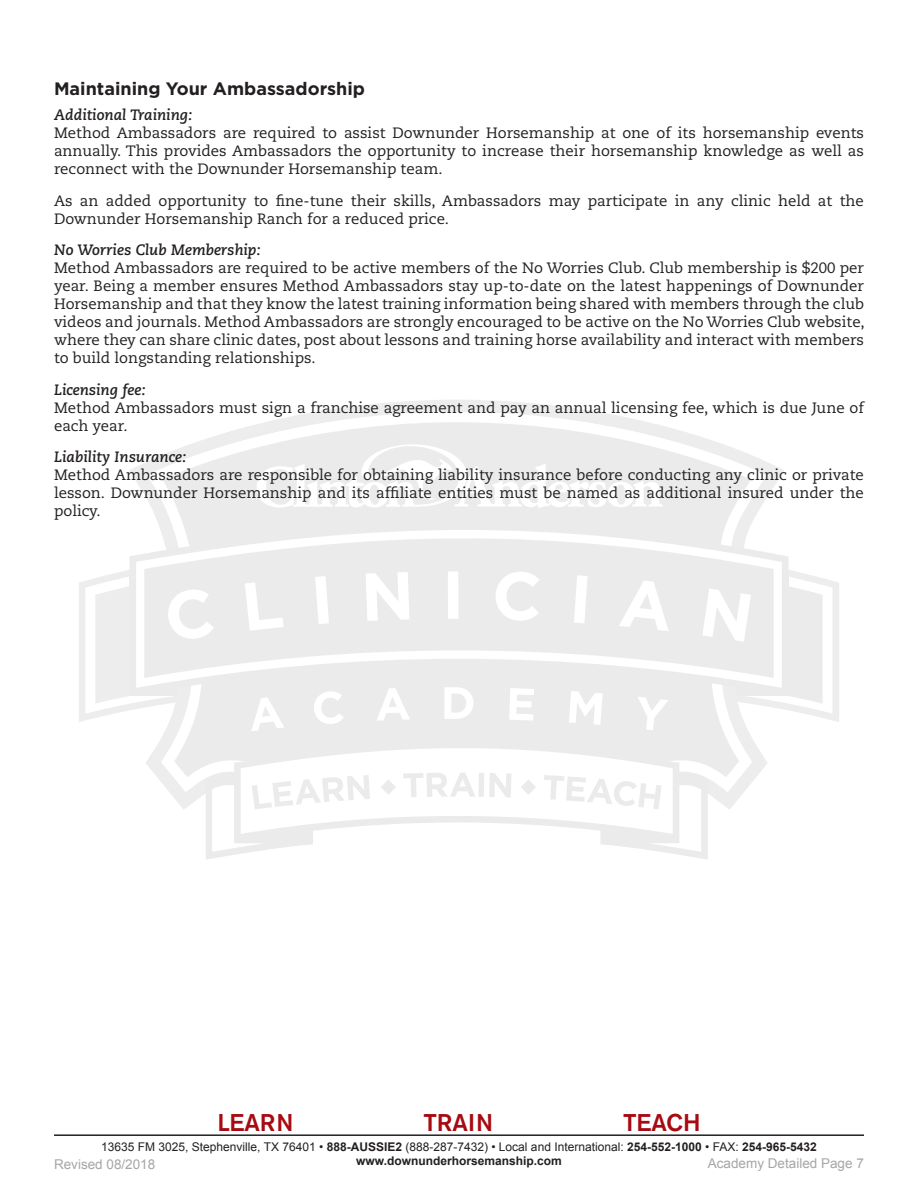
<style>
.page{position:relative;width:918px;height:1188px;background:#fff}
.page>*{position:absolute;margin:0;border:0;box-sizing:border-box;transform-origin:0 0}
.t1{font:500 24px "Akzidenz Grotesk BE";color:#a70a12}
.Subhead{font:700 18px "Gotham";color:#231f20}
.Body_-_no_indent{font:15px/18px "Caecilia LT Std";color:#231f20;text-align:justify}
.Body_-_no_indent-2{font:italic 700 15px "Caecilia LT Std";color:#231f20}
.t2{font:13.5px "Arial";color:#a6a6a6}
.t3{font:12px "Arial";color:#231f20}
.t4{font:700 12px "Arial";color:#231f20}
.s1{font-weight:700}
</style>
<div class="page">
<svg style="left:129px;top:400px;width:655px;height:98px"></svg>
<svg style="left:147px;top:412px;width:619px;height:111px"></svg>
<svg style="left:162px;top:422px;width:589px;height:101px;fill:#ebebeb"></svg>
<svg style="left:146px;top:739px;width:621px;height:71px"></svg>
<svg style="left:161px;top:731px;width:591px;height:61px;fill:#ededed"></svg>
<svg style="left:174px;top:731px;width:565px;height:46px;background:#ededed"></svg>
<svg style="left:257px;top:444px;width:406px;height:64px"></svg>
<svg style="left:206px;top:742px;width:502px;height:118px"></svg>
<svg style="left:212px;top:741px;width:489px;height:113px"></svg>
<svg style="left:134px;top:523px;width:650px;height:33px;fill:#ebebeb"></svg>
<svg style="left:144px;top:527px;width:630px;height:29px;fill:#ebebeb"></svg>
<svg style="left:79px;top:556px;width:760px;height:175px"></svg>
<hr style="left:54px;top:1134px;width:810px;height:2px;background:#231f20">
<p class="Subhead" style="left:54px;top:77px;width:313px">Maintaining Your Ambassadorship</p>
<p class="Body_-_no_indent-2" style="left:54px;top:106px;width:140px">Additional Training:</p>
<p class="Body_-_no_indent" style="left:54px;top:124px;width:812px">Method Ambassadors are required to assist Downunder Horsemanship at one of its horsemanship events annually. This provides Ambassadors the opportunity to increase their horsemanship knowledge as well as reconnect with the Downunder Horsemanship team.</p>
<p class="Body_-_no_indent" style="left:54px;top:192px;width:811px">As an added opportunity to fine-tune their skills, Ambassadors may participate in any clinic held at the<br>Downunder Horsemanship Ranch for a reduced price.</p>
<p class="Body_-_no_indent-2" style="left:54px;top:241px;width:209px">No Worries Club Membership:</p>
<p class="Body_-_no_indent" style="left:54px;top:259px;width:812px">Method Ambassadors are required to be active members of the No Worries Club. Club membership is $200 per year. Being a member ensures Method Ambassadors stay up-to-date on the latest happenings of Downunder Horsemanship and that they know the latest training information being shared with members through the club videos and journals. Method Ambassadors are strongly encouraged to be active on the No Worries Club website, where they can share clinic dates, post about lessons and training horse availability and interact with members to build longstanding relationships.</p>
<p class="Body_-_no_indent-2" style="left:54px;top:381px;width:93px">Licensing fee:</p>
<p class="Body_-_no_indent" style="left:54px;top:399px;width:811px">Method Ambassadors must sign a franchise agreement and pay an annual licensing fee, which is due June of each year.</p>
<p class="Body_-_no_indent-2" style="left:54px;top:448px;width:134px">Liability Insurance:</p>
<p class="Body_-_no_indent" style="left:54px;top:466px;width:812px">Method Ambassadors are responsible for obtaining liability insurance before conducting any clinic or private lesson. Downunder Horsemanship and its affiliate entities must be named as additional insured under the policy.</p>
<h1 class="t1" style="left:217px;top:1108px;width:78px">LEARN</h1>
<h1 class="t1" style="left:424px;top:1108px;width:71px">TRAIN</h1>
<h1 class="t1" style="left:623px;top:1108px;width:79px">TEACH</h1>
<p class="t3" style="left:101px;top:1139px;width:717px">13635 FM 3025, Stephenville, TX 76401 • <span class="s1">888-AUSSIE2</span> (888-287-7432) • Local and International: <span class="s1">254-552-1000</span> • FAX: <span class="s1">254-965-5432</span></p>
<p class="t2" style="left:54px;top:1155px;width:103px">Revised 08/2018</p>
<p class="t4" style="left:356px;top:1153px;width:207px">www.downunderhorsemanship.com</p>
<p class="t2" style="left:708px;top:1155px;width:158px">Academy Detailed Page 7</p>
</div>
